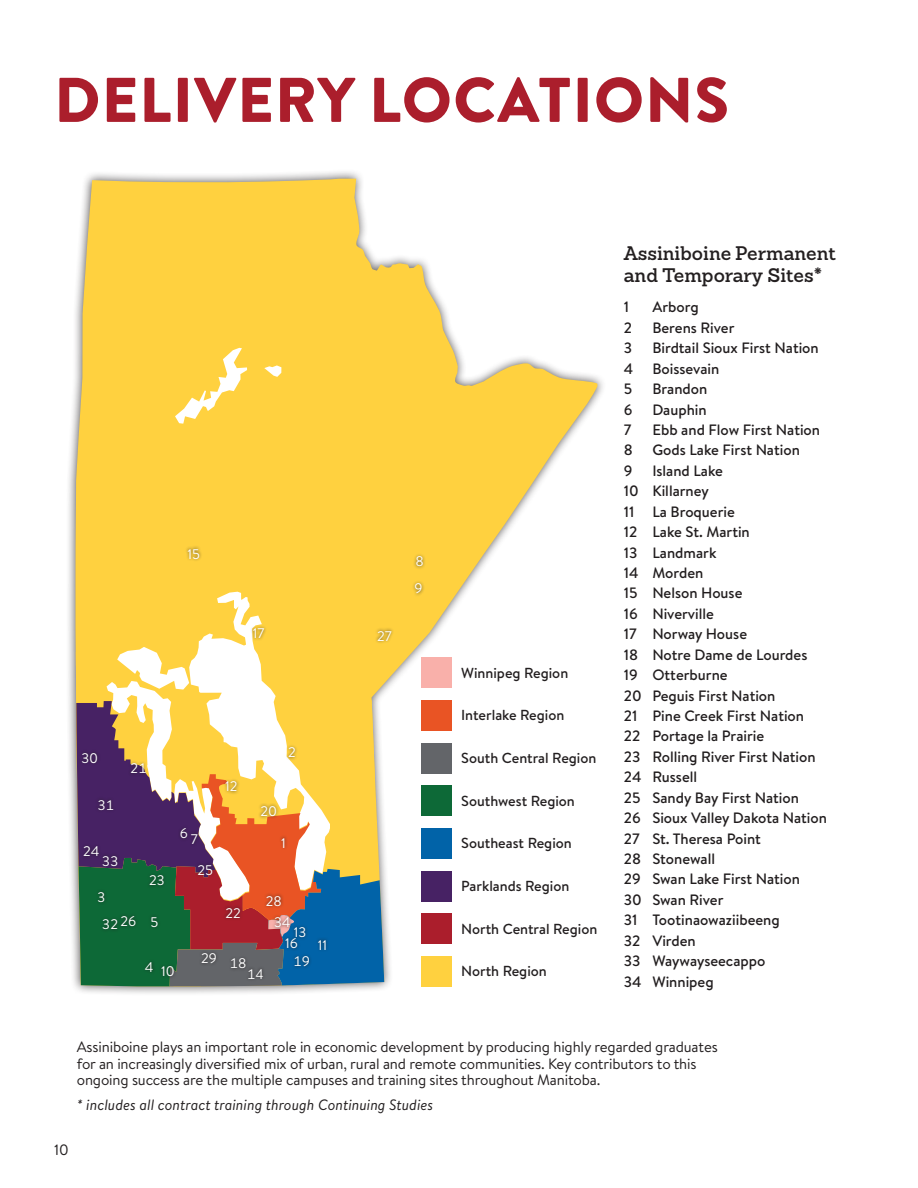
<style>
.page{position:relative;width:918px;height:1188px;background:#fff}
.page>*{position:absolute;margin:0;border:0;box-sizing:border-box;transform-origin:0 0}
.t1{font:900 63px "Brandon Text";letter-spacing:.02em;color:#ab1e2c}
.t2{font:600 19.2px/22.4px "Sanchez";color:#231f20}
.t3{font:500 15px/20.4px "Brandon Text";color:#211d1e}
.t4{font:15px/16.5px "Brandon Text";letter-spacing:-.01em;color:#231f20}
.t5{font:italic 15px "Brandon Text";color:#231f20}
.t6{font:500 14.55px "Brandon Text";color:#231f20}
.t7{font:13.95px "Brandon Text";color:#fff}
</style>
<div class="page">
<div style="left:66px;top:169px;width:541px;height:827px;background:#231f20;opacity:.75"></div>
<svg style="left:76px;top:179px;width:521px;height:600px;fill:#ffd13f"></svg>
<svg style="left:264px;top:365px;width:17px;height:12px"></svg>
<svg style="left:175px;top:348px;width:72px;height:76px"></svg>
<svg style="left:76px;top:487px;width:317px;height:499px;background:#c8ae63"></svg>
<div style="left:272px;top:914px;width:22px;height:17px;background:#231f20;opacity:.75"></div>
<div style="left:278px;top:835px;width:10px;height:16px;background:#231f20;opacity:.75"></div>
<div style="left:282px;top:935px;width:18px;height:16px;background:#231f20;opacity:.75"></div>
<div style="left:81px;top:843px;width:21px;height:17px;background:#42215c"></div>
<div style="left:142px;top:959px;width:15px;height:16px;background:#231f20;opacity:.75"></div>
<div style="left:148px;top:914px;width:13px;height:16px;background:#0f6134"></div>
<div style="left:188px;top:831px;width:13px;height:16px;background:#231f20;opacity:.75"></div>
<div style="left:128px;top:760px;width:21px;height:17px;background:#231f20;opacity:.75"></div>
<div style="left:158px;top:963px;width:19px;height:16px;background:#231f20;opacity:.75"></div>
<div style="left:315px;top:937px;width:14px;height:16px;background:#231f20;opacity:.75"></div>
<div style="left:291px;top:924px;width:18px;height:17px;background:#231f20;opacity:.75"></div>
<div style="left:258px;top:803px;width:22px;height:16px;background:#231f20;opacity:.75"></div>
<div style="left:178px;top:825px;width:13px;height:16px;background:#42215c"></div>
<div style="left:223px;top:905px;width:20px;height:16px;background:#231f20;opacity:.75"></div>
<div style="left:147px;top:872px;width:20px;height:17px;background:#0f6034"></div>
<div style="left:195px;top:862px;width:21px;height:16px;background:#231f20;opacity:.75"></div>
<div style="left:118px;top:912px;width:21px;height:17px;background:#105d33"></div>
<div style="left:199px;top:950px;width:20px;height:17px;background:#5a5b5f"></div>
<div style="left:79px;top:750px;width:22px;height:16px;background:#41215a"></div>
<div style="left:95px;top:797px;width:21px;height:16px;background:#43215d"></div>
<div style="left:100px;top:853px;width:21px;height:16px;background:#42215b"></div>
<div style="left:185px;top:546px;width:18px;height:16px;background:#231f20;opacity:.75"></div>
<div style="left:250px;top:625px;width:18px;height:16px;background:#231f20;opacity:.75"></div>
<div style="left:412px;top:580px;width:13px;height:17px;background:#231f20;opacity:.75"></div>
<div style="left:375px;top:628px;width:20px;height:16px;background:#231f20;opacity:.75"></div>
<div style="left:286px;top:744px;width:12px;height:16px;background:#231f20;opacity:.75"></div>
<div style="left:223px;top:778px;width:17px;height:16px;background:#231f20;opacity:.75"></div>
<div style="left:264px;top:892px;width:20px;height:17px;background:#231f20;opacity:.75"></div>
<div style="left:95px;top:889px;width:13px;height:16px;background:#0f6134"></div>
<div style="left:100px;top:916px;width:21px;height:17px;background:#0f6034"></div>
<div style="left:228px;top:955px;width:21px;height:16px;background:#5a5b5f"></div>
<div style="left:245px;top:966px;width:21px;height:16px;background:#5c5d61"></div>
<div style="left:292px;top:953px;width:20px;height:17px;background:#231f20;opacity:.75"></div>
<div style="left:413px;top:553px;width:13px;height:16px;background:#231f20;opacity:.75"></div>
<div style="left:421px;top:658px;width:30px;height:30px;background:#f9b0aa"></div>
<div style="left:421px;top:743px;width:30px;height:30px;background:#636569"></div>
<img style="left:421px;top:828px;width:30px;height:30px">
<img style="left:421px;top:871px;width:30px;height:30px">
<img style="left:421px;top:700px;width:30px;height:30px">
<img style="left:421px;top:786px;width:30px;height:30px">
<div style="left:421px;top:914px;width:30px;height:30px;background:#ab1e2c"></div>
<div style="left:421px;top:956px;width:30px;height:30px;background:#ffd13f"></div>
<h1 class="t1" style="left:54px;top:56px;width:676px">DELIVERY LOCATIONS</h1>
<p class="t7" style="left:188px;top:544px;width:14px">15</p>
<p class="t7" style="left:253px;top:624px;width:13px">17</p>
<p class="t7" style="left:81px;top:748px;width:18px">30</p>
<p class="t7" style="left:97px;top:795px;width:18px">31</p>
<p class="t7" style="left:130px;top:759px;width:18px">21</p>
<p class="t7" style="left:83px;top:842px;width:18px">24</p>
<p class="t7" style="left:102px;top:851px;width:18px">33</p>
<p class="t7" style="left:149px;top:871px;width:17px">23</p>
<p class="t7" style="left:225px;top:777px;width:14px">12</p>
<p class="t7" style="left:180px;top:824px;width:10px">6</p>
<p class="t7" style="left:191px;top:830px;width:8px">7</p>
<p class="t7" style="left:197px;top:860px;width:17px">25</p>
<p class="t7" style="left:288px;top:743px;width:9px">2</p>
<p class="t7" style="left:261px;top:802px;width:18px">20</p>
<p class="t7" style="left:281px;top:833px;width:6px">1</p>
<p class="t7" style="left:97px;top:887px;width:10px">3</p>
<p class="t7" style="left:266px;top:891px;width:18px">28</p>
<p class="t7" style="left:102px;top:915px;width:18px">32</p>
<p class="t7" style="left:230px;top:954px;width:18px">18</p>
<p class="t7" style="left:247px;top:964px;width:18px">14</p>
<p class="t7" style="left:226px;top:903px;width:17px">22</p>
<p class="t7" style="left:121px;top:912px;width:17px">26</p>
<p class="t7" style="left:151px;top:913px;width:9px">5</p>
<p class="t7" style="left:274px;top:913px;width:18px">34</p>
<p class="t7" style="left:294px;top:923px;width:14px">13</p>
<p class="t7" style="left:285px;top:934px;width:14px">16</p>
<p class="t7" style="left:201px;top:948px;width:17px">29</p>
<p class="t7" style="left:293px;top:952px;width:18px">19</p>
<p class="t7" style="left:145px;top:957px;width:10px">4</p>
<p class="t7" style="left:161px;top:962px;width:15px">10</p>
<p class="t7" style="left:318px;top:935px;width:11px">11</p>
<p class="t7" style="left:377px;top:626px;width:16px">27</p>
<p class="t7" style="left:415px;top:552px;width:10px">8</p>
<p class="t7" style="left:415px;top:579px;width:10px">9</p>
<p class="t6" style="left:461px;top:663px;width:109px">Winnipeg Region</p>
<p class="t6" style="left:461px;top:705px;width:105px">Interlake Region</p>
<p class="t6" style="left:461px;top:748px;width:137px">South Central Region</p>
<p class="t6" style="left:461px;top:791px;width:115px">Southwest Region</p>
<p class="t6" style="left:461px;top:833px;width:112px">Southeast Region</p>
<p class="t6" style="left:461px;top:876px;width:110px">Parklands Region</p>
<p class="t6" style="left:461px;top:919px;width:138px">North Central Region</p>
<p class="t6" style="left:461px;top:961px;width:87px">North Region</p>
<p class="t2" style="left:624px;top:242px;width:213px">Assiniboine Permanent and Temporary Sites*</p>
<p class="t3" style="left:624px;top:297px;width:7px">1</p>
<p class="t3" style="left:652px;top:297px;width:48px">Arborg</p>
<p class="t3" style="left:624px;top:317px;width:10px">2</p>
<p class="t3" style="left:652px;top:317px;width:84px">Berens River</p>
<p class="t3" style="left:624px;top:338px;width:10px">3</p>
<p class="t3" style="left:652px;top:338px;width:168px">Birdtail Sioux First Nation</p>
<p class="t3" style="left:624px;top:358px;width:11px">4</p>
<p class="t3" style="left:652px;top:358px;width:68px">Boissevain</p>
<p class="t3" style="left:624px;top:378px;width:10px">5</p>
<p class="t3" style="left:652px;top:378px;width:56px">Brandon</p>
<p class="t3" style="left:624px;top:399px;width:10px">6</p>
<p class="t3" style="left:652px;top:399px;width:56px">Dauphin</p>
<p class="t3" style="left:624px;top:419px;width:9px">7</p>
<p class="t3" style="left:652px;top:419px;width:169px">Ebb and Flow First Nation</p>
<p class="t3" style="left:624px;top:440px;width:11px">8</p>
<p class="t3" style="left:652px;top:440px;width:149px">Gods Lake First Nation</p>
<p class="t3" style="left:624px;top:460px;width:10px">9</p>
<p class="t3" style="left:624px;top:460px;width:205px;text-indent:28px">Island Lake<br>10 Killarney<br>11 La Broquerie<br>12 Lake St. Martin<br>13 Landmark<br>14 Morden<br>15 Nelson House<br>16 Niverville<br>17 Norway House<br>18 Notre Dame de Lourdes<br>19 Otterburne<br>20 Peguis First Nation<br>21 Pine Creek First Nation<br>22 Portage la Prairie<br>23 Rolling River First Nation<br>24 Russell<br>25 Sandy Bay First Nation<br>26 Sioux Valley Dakota Nation<br>27 St. Theresa Point<br>28 Stonewall<br>29 Swan Lake First Nation<br>30 Swan River<br>31 Tootinaowaziibeeng<br>32 Virden<br>33 Waywayseecappo<br>34 Winnipeg</p>
<p class="t4" style="left:77px;top:1038px;width:643px">Assiniboine plays an important role in economic development by producing highly regarded graduates for an increasingly diversified mix of urban, rural and remote communities. Key contributors to this ongoing success are the multiple campuses and training sites throughout Manitoba.</p>
<p class="t5" style="left:77px;top:1094px;width:358px">* includes all contract training through Continuing Studies</p>
<p class="t4" style="left:54px;top:1141px;width:16px">10</p>
</div>
